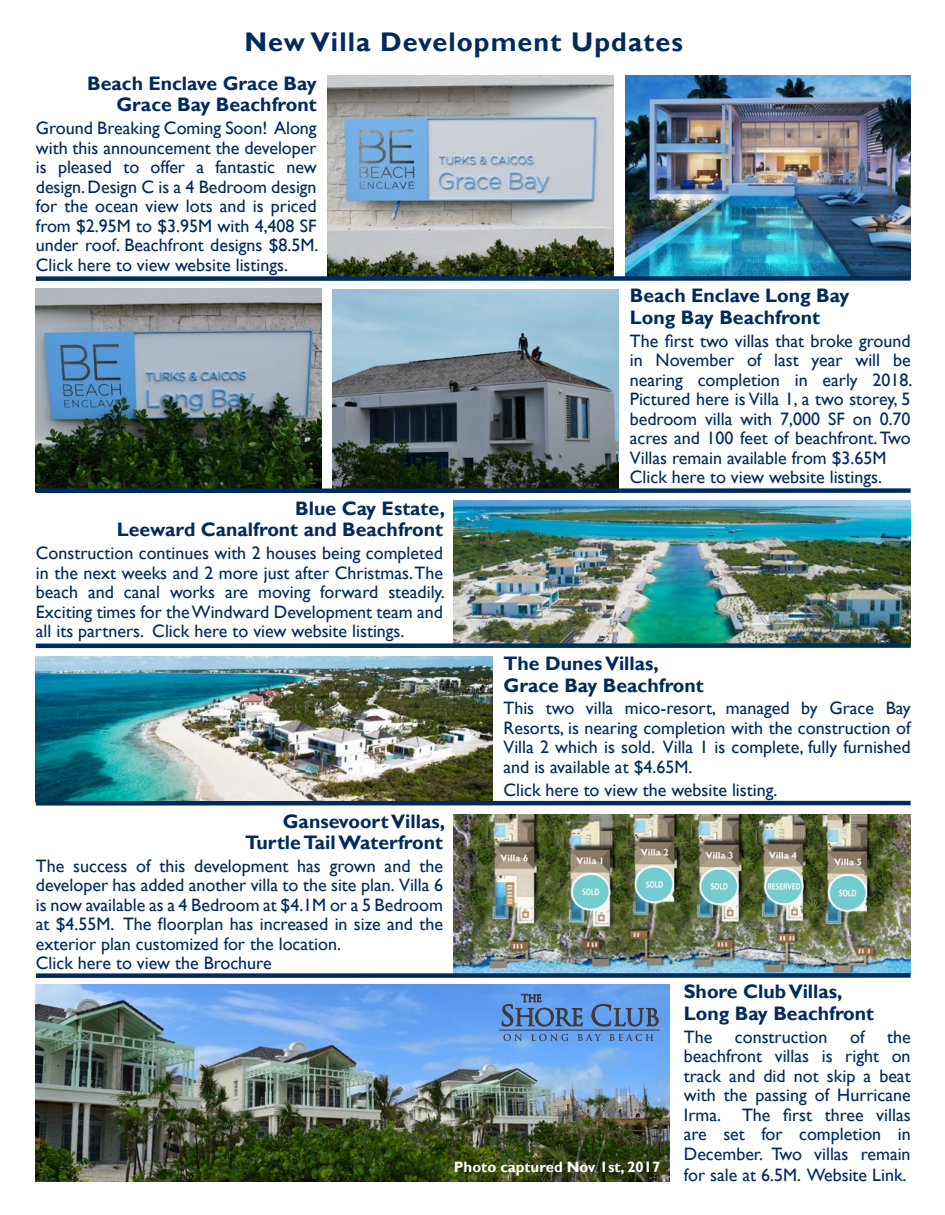
<style>
.page{position:relative;width:945px;height:1215px;background:#fff}
.page>*{position:absolute;margin:0;border:0;box-sizing:border-box;transform-origin:0 0}
.t1{font:700 27px "Gill Sans";letter-spacing:.04em;color:#002b5c}
.t2{font:700 19.5px/21.6px "Gill Sans";color:#002b5c}
.t3{font:18px/19.5px "Gill Sans";color:#002b5c;text-align:justify}
.t4{font:700 15px "Gill Sans";color:#fff}
</style>
<div class="page">
<img style="left:333px;top:290px;width:285px;height:198px">
<img style="left:36px;top:289px;width:285px;height:199px">
<div style="left:36px;top:488px;width:875px;height:5px;background:#002b5c"></div>
<img style="left:625px;top:76px;width:286px;height:200px">
<img style="left:327px;top:76px;width:286px;height:200px">
<div style="left:36px;top:276px;width:875px;height:5px;background:#002b5c"></div>
<img style="left:454px;top:814px;width:457px;height:159px">
<div style="left:36px;top:973px;width:875px;height:5px;background:#002b5c"></div>
<img style="left:36px;top:985px;width:634px;height:197px">
<svg style="left:502px;top:994px;width:81px;height:33px"></svg>
<svg style="left:592px;top:1004px;width:67px;height:23px"></svg>
<svg style="left:503px;top:1034px;width:19px;height:7px"></svg>
<svg style="left:531px;top:1034px;width:38px;height:7px"></svg>
<svg style="left:577px;top:1034px;width:24px;height:7px"></svg>
<svg style="left:609px;top:1034px;width:44px;height:7px"></svg>
<hr style="left:499px;top:1030px;width:161px;height:1px;background:#423835">
<img style="left:454px;top:501px;width:457px;height:142px">
<div style="left:36px;top:643px;width:875px;height:5px;background:#002b5c"></div>
<img style="left:36px;top:657px;width:457px;height:144px">
<div style="left:36px;top:801px;width:875px;height:5px;background:#002b5c"></div>
<h1 class="t1" style="left:244px;top:26px;width:440px">New Villa Development Updates</h1>
<p class="t2" style="left:87px;top:73px;width:231px;text-align:right">Beach Enclave Grace Bay<br>Grace Bay Beachfront</p>
<p class="t3" style="left:36px;top:119px;width:284px">Ground Breaking Coming Soon! Along with this announcement the developer is pleased to offer a fantastic new design. Design C is a 4 Bedroom design for the ocean view lots and is priced from $2.95M to $3.95M with 4,408 SF under roof. Beachfront designs $8.5M.<br>Click here to view website listings.</p>
<p class="t2" style="left:117px;top:498px;width:330px;text-align:right">Blue Cay Estate,<br>Leeward Canalfront and Beachfront</p>
<p class="t3" style="left:36px;top:544px;width:410px">Construction continues with 2 houses being completed in the next weeks and 2 more just after Christmas. The beach and canal works are moving forward steadily.<br>Exciting times for the Windward Development team and all its partners. Click here to view website listings.</p>
<p class="t2" style="left:245px;top:811px;width:201px;text-align:right">Gansevoort Villas,<br>Turtle Tail Waterfront</p>
<p class="t3" style="left:36px;top:856px;width:409px;text-align:left">The success of this development has grown and the developer has added another villa to the site plan. Villa 6 is now available as a 4 Bedroom at $4.1M or a 5 Bedroom at $4.55M. The floorplan has increased in size and the exterior plan customized for the location.<br>Click here to view the Brochure</p>
<p class="t2" style="left:630px;top:286px;width:221px">Beach Enclave Long Bay<br>Long Bay Beachfront</p>
<p class="t3" style="left:630px;top:331px;width:284px;text-align:left">The first two villas that broke ground in November of last year will be nearing completion in early 2018.<br>Pictured here is Villa 1, a two storey, 5 bedroom villa with 7,000 SF on 0.70 acres and 100 feet of beachfront. Two Villas remain available from $3.65M Click here to view website listings.</p>
<p class="t2" style="left:504px;top:653px;width:202px">The Dunes Villas,<br>Grace Bay Beachfront</p>
<p class="t3" style="left:504px;top:699px;width:409px">This two villa mico-resort, managed by Grace Bay Resorts, is nearing completion with the construction of Villa 2 which is sold. Villa 1 is complete, fully furnished and is available at $4.65M.</p>
<p class="t3" style="left:504px;top:780px;width:275px">Click here to view the website listing.</p>
<p class="t4" style="left:454px;top:1158px;width:208px">Photo captured Nov 1st, 2017</p>
<p class="t2" style="left:684px;top:981px;width:192px">Shore Club Villas,<br>Long Bay Beachfront</p>
<p class="t3" style="left:684px;top:1027px;width:30px">The</p>
<p class="t3" style="left:735px;top:1027px;width:94px">construction</p>
<p class="t3" style="left:850px;top:1027px;width:16px">of</p>
<p class="t3" style="left:684px;top:1027px;width:228px;text-indent:203px">the beachfront villas is right on track and did not skip a beat with the passing of Hurricane Irma. The first three villas are set for completion in December. Two villas remain</p>
<p class="t3" style="left:684px;top:1166px;width:224px">for sale at 6.5M. Website Link.</p>
</div>
